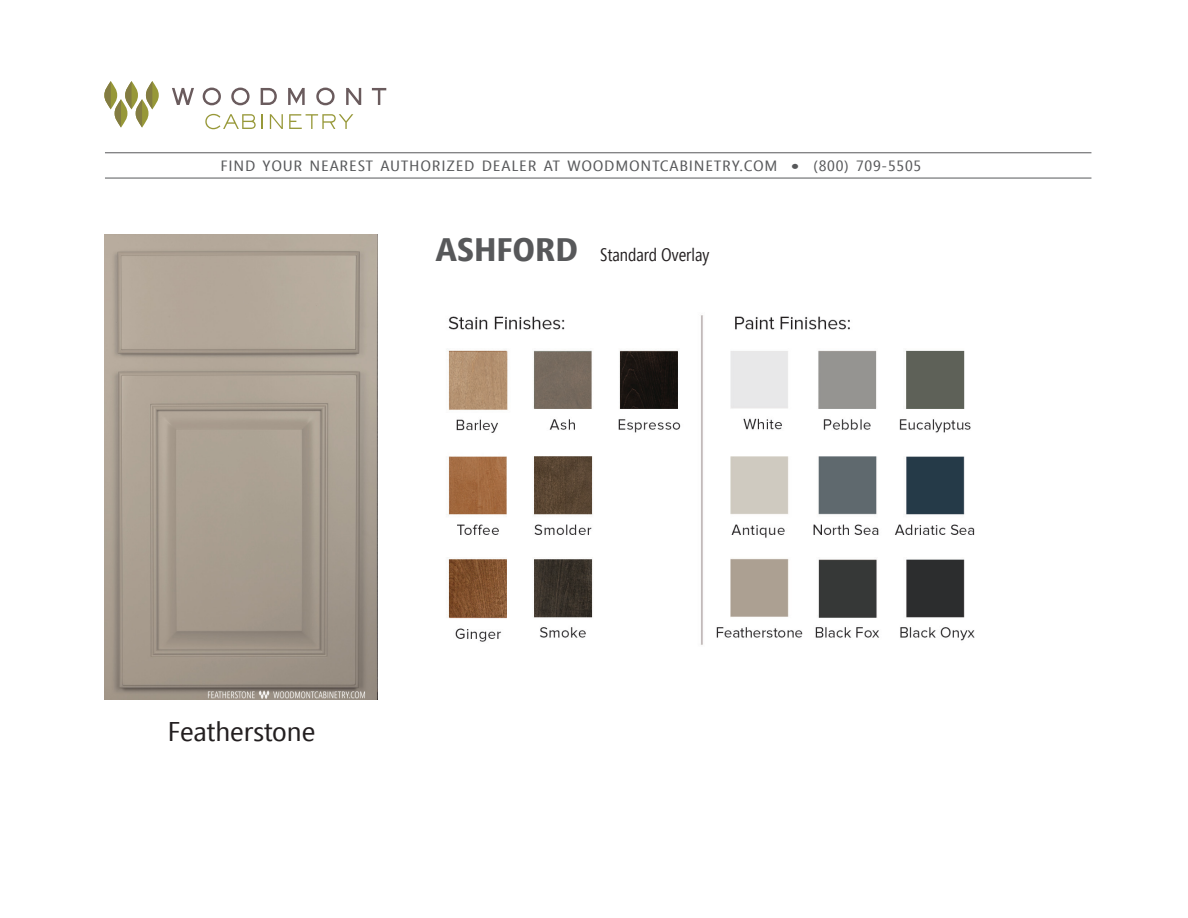
<style>
.page{position:relative;width:1188px;height:918px;background:#fff}
.page>*{position:absolute;margin:0;border:0;box-sizing:border-box;transform-origin:0 0}
.t1{font:27px "Segoe Condensed";color:#231f20;scale:1.2 1}
.t2{font:18px "Segoe Condensed";color:#231f20}
.t3{font:14.85px "Segoe Condensed";letter-spacing:.04em;color:#57585a;scale:1.22 1}
.s1{font-size:20.25px}
.s2{font-weight:700;font-size:32.4px;color:#57585a}
</style>
<div class="page">
<svg style="left:172px;top:88px;width:22px;height:17px"></svg>
<svg style="left:203px;top:88px;width:18px;height:17px"></svg>
<svg style="left:231px;top:88px;width:19px;height:17px"></svg>
<svg style="left:261px;top:88px;width:16px;height:17px"></svg>
<svg style="left:288px;top:88px;width:17px;height:17px"></svg>
<svg style="left:316px;top:88px;width:19px;height:17px"></svg>
<svg style="left:346px;top:88px;width:15px;height:17px"></svg>
<svg style="left:372px;top:88px;width:14px;height:17px"></svg>
<svg style="left:205px;top:114px;width:51px;height:15px"></svg>
<svg style="left:262px;top:114px;width:1px;height:15px"></svg>
<svg style="left:270px;top:114px;width:13px;height:15px"></svg>
<svg style="left:289px;top:114px;width:64px;height:15px"></svg>
<svg style="left:146px;top:81px;width:13px;height:28px"></svg>
<svg style="left:104px;top:81px;width:48px;height:47px"></svg>
<hr style="left:105px;top:152px;width:986px;height:1px;background:#57585a">
<hr style="left:105px;top:178px;width:986px;height:1px;background:#57585a">
<img style="left:447px;top:315px;width:528px;height:330px">
<img style="left:105px;top:234px;width:273px;height:465px">
<p class="t3" style="left:220px;top:157px;width:576px">FIND YOUR NEAREST AUTHORIZED DEALER AT WOODMONTCABINETRY.COM <span class="s1">•</span> (800) 709-5505</p>
<p class="t2" style="left:435px;top:244px;width:276px"><span class="s2">ASHFORD</span> Standard Overlay</p>
<h1 class="t1" style="left:168px;top:715px;width:125px">Featherstone</h1>
</div>
